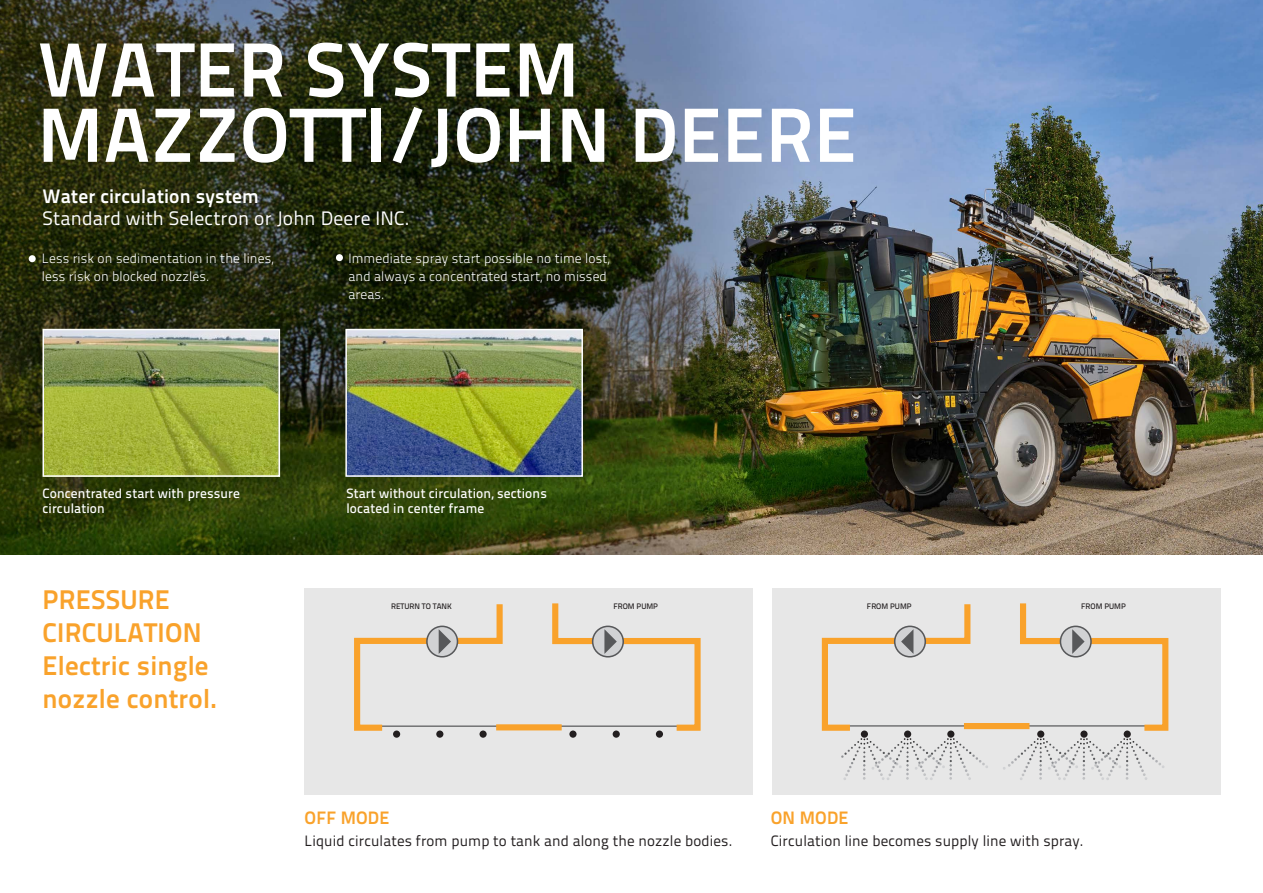
<style>
.page{position:relative;width:1263px;height:893px;background:#fff}
.page>*{position:absolute;margin:0;border:0;box-sizing:border-box;transform-origin:0 0}
.t1{font:700 76.8px "Titillium Text 22 L";letter-spacing:.01em;color:#fff}
.t2{font:700 27px "Titillium Text 22 L";letter-spacing:.01em;color:#f9a22b}
.t3{font:19.5px "Titillium Text 22 L";letter-spacing:.01em;color:#fff}
.t4{font:700 19.5px "Titillium Text 22 L";letter-spacing:.01em;color:#fff}
.t5{font:700 18px "Titillium Text 22 L";letter-spacing:.01em;color:#f9a22b}
.t6{font:15px "Titillium Text 22 L";letter-spacing:.01em;color:#231f20}
.t7{font:300 13.5px/18px "Titillium Text 22 L";letter-spacing:.01em;color:#fff}
.t8{font:500 13.5px/15px "Titillium Text 22 L";letter-spacing:.01em;color:#fff}
.t9{font:500 7.95px "Titillium Text 22 L";color:#231f20}
</style>
<div class="page">
<img style="left:0;top:0;width:1263px;height:554px">
<div style="left:29px;top:255px;width:7px;height:7px;background:#fff;border-radius:50%"></div>
<div style="left:336px;top:254px;width:7px;height:7px;background:#fff;border-radius:50%"></div>
<div style="left:305px;top:589px;width:448px;height:206px;background:#e7e7e7"></div>
<div style="left:772px;top:589px;width:448px;height:206px;background:#e7e7e7"></div>
<div style="left:393px;top:730px;width:7px;height:8px;background:#231f20;border-radius:50%"></div>
<div style="left:436px;top:730px;width:7px;height:8px;background:#231f20;border-radius:50%"></div>
<div style="left:479px;top:730px;width:8px;height:8px;background:#231f20;border-radius:50%"></div>
<div style="left:569px;top:730px;width:7px;height:8px;background:#231f20;border-radius:50%"></div>
<div style="left:613px;top:730px;width:7px;height:8px;background:#231f20;border-radius:50%"></div>
<div style="left:656px;top:730px;width:7px;height:8px;background:#231f20;border-radius:50%"></div>
<div style="left:496px;top:724px;width:66px;height:6px;background:#f9a22b"></div>
<svg style="left:549px;top:603px;width:152px;height:131px"></svg>
<svg style="left:354px;top:604px;width:152px;height:130px"></svg>
<div style="left:964px;top:723px;width:65px;height:6px;background:#f9a22b"></div>
<svg style="left:1003px;top:603px;width:166px;height:177px"></svg>
<svg style="left:821px;top:604px;width:167px;height:176px"></svg>
<img style="left:46px;top:332px;width:231px;height:142px">
<div style="left:43px;top:329px;width:237px;height:148px;border:2px solid #fff"></div>
<img style="left:348px;top:332px;width:232px;height:142px">
<div style="left:345px;top:329px;width:238px;height:148px;border:2px solid #fff"></div>
<p class="t1" style="left:38px;top:10px;width:543px">WATER SYSTEM</p>
<p class="t1" style="left:38px;top:76px;width:821px">MAZZOTTI/JOHN DEERE</p>
<p class="t4" style="left:43px;top:181px;width:218px">Water circulation system</p>
<p class="t3" style="left:43px;top:204px;width:369px">Standard with Selectron or John Deere INC.</p>
<p class="t7" style="left:42px;top:248px;width:233px">Less risk on sedimentation in the lines,</p>
<p class="t7" style="left:42px;top:266px;width:169px">less risk on blocked nozzles.</p>
<p class="t7" style="left:348px;top:248px;width:263px">Immediate spray start possible no time lost, and always a concentrated start, no missed areas.</p>
<p class="t8" style="left:43px;top:485px;width:199px">Concentrated start with pressure circulation</p>
<p class="t8" style="left:346px;top:485px;width:202px">Start without circulation, sections located in center frame</p>
<p class="t2" style="left:43px;top:579px;width:129px">PRESSURE</p>
<p class="t2" style="left:43px;top:612px;width:161px">CIRCULATION</p>
<p class="t2" style="left:43px;top:645px;width:168px">Electric single</p>
<p class="t2" style="left:43px;top:678px;width:176px">nozzle control.</p>
<p class="t9" style="left:391px;top:601px;width:62px">RETURN TO TANK</p>
<p class="t9" style="left:613px;top:601px;width:46px">FROM PUMP</p>
<p class="t9" style="left:867px;top:601px;width:46px">FROM PUMP</p>
<p class="t9" style="left:1081px;top:601px;width:46px">FROM PUMP</p>
<p class="t5" style="left:305px;top:803px;width:86px">OFF MODE</p>
<p class="t5" style="left:771px;top:803px;width:79px">ON MODE</p>
<p class="t6" style="left:305px;top:829px;width:429px">Liquid circulates from pump to tank and along the nozzle bodies.</p>
<p class="t6" style="left:771px;top:829px;width:314px">Circulation line becomes supply line with spray.</p>
</div>
